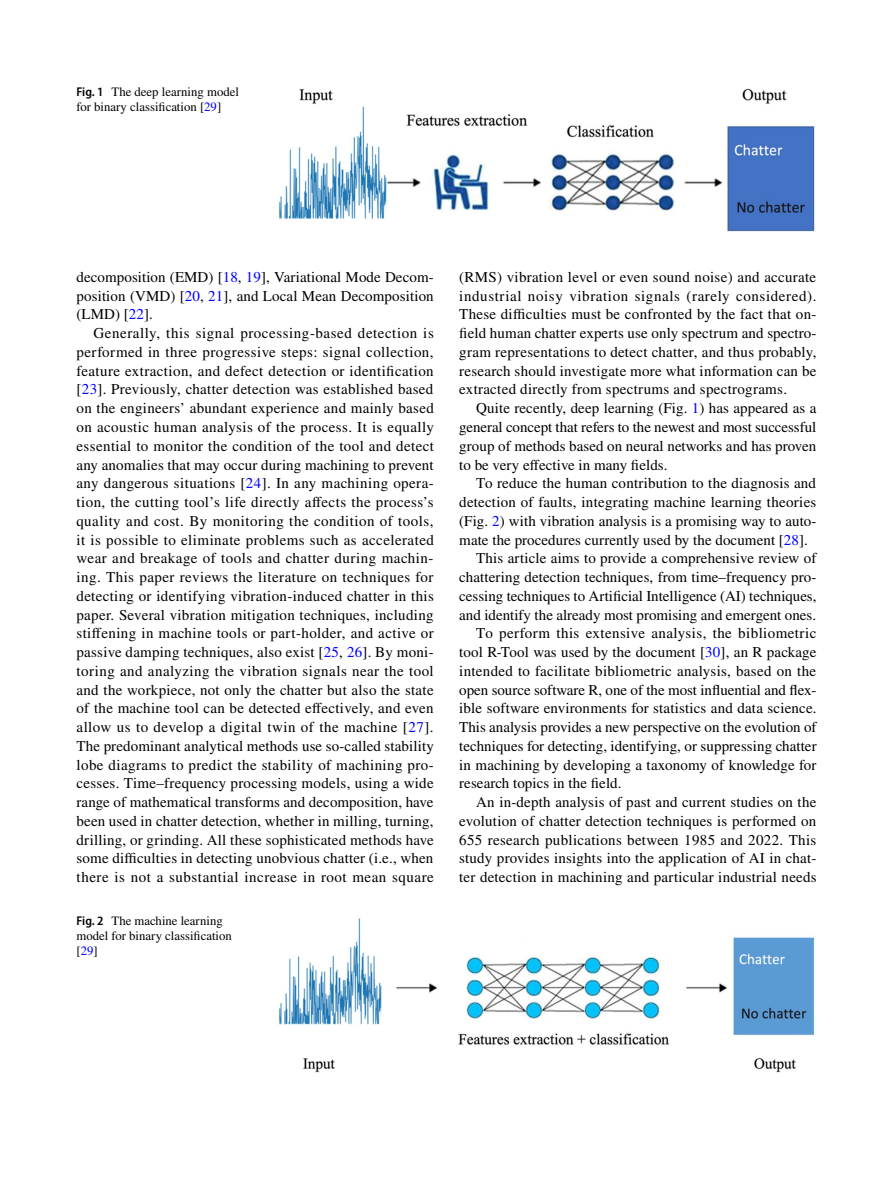
<style>
.page{position:relative;width:893px;height:1187px;background:#fff}
.page>*{position:absolute;margin:0;border:0;box-sizing:border-box;transform-origin:0 0}
.t1{font:15px/18.8px "STIX";letter-spacing:.01em;color:#000;text-align:justify}
.t2{font:15px "STIX";letter-spacing:.03em;color:#000}
.t3{font:12.75px/15px "STIX";color:#000}
.s1{font-family:"Myriad Pro";font-weight:600;font-stretch:semi-condensed}
.s2{color:#00f}
</style>
<div class="page">
<img style="left:278px;top:88px;width:537px;height:144px">
<img style="left:278px;top:917px;width:537px;height:156px">
<p class="t3" style="left:77px;top:85px;width:164px"><span class="s1">Fig. 1</span> The deep learning model for binary classification [<span class="s2">29</span>]</p>
<p class="t1" style="left:77px;top:268px;width:359px">decomposition (EMD) [<span class="s2">18</span>, <span class="s2">19</span>], Variational Mode Decom&shy;position (VMD) [<span class="s2">20</span>, <span class="s2">21</span>], and Local Mean Decomposition (LMD) [<span class="s2">22</span>].</p>
<p class="t1" style="left:77px;top:325px;width:359px;text-indent:17px">Generally, this signal processing-based detection is performed in three progressive steps: signal collection, feature extraction, and defect detection or identification [<span class="s2">23</span>]. Previously, chatter detection was established based on the engineers’ abundant experience and mainly based on acoustic human analysis of the process. It is equally essential to monitor the condition of the tool and detect any anomalies that may occur during machining to prevent any dangerous situations [<span class="s2">24</span>]. In any machining opera&shy;tion, the cutting tool’s life directly affects the process’s quality and cost. By monitoring the condition of tools, it is possible to eliminate problems such as accelerated wear and breakage of tools and chatter during machin&shy;ing. This paper reviews the literature on techniques for detecting or identifying vibration-induced chatter in this paper. Several vibration mitigation techniques, including stiffening in machine tools or part-holder, and active or passive damping techniques, also exist [<span class="s2">25</span>, <span class="s2">26</span>]. By moni&shy;toring and analyzing the vibration signals near the tool and the workpiece, not only the chatter but also the state of the machine tool can be detected effectively, and even allow us to develop a digital twin of the machine [<span class="s2">27</span>].<br>The predominant analytical methods use so-called stability lobe diagrams to predict the stability of machining pro&shy;cesses. Time–frequency processing models, using a wide range of mathematical transforms and decomposition, have been used in chatter detection, whether in milling, turning, drilling, or grinding. All these sophisticated methods have some difficulties in detecting unobvious chatter (i.e., when there is not a substantial increase in root mean square</p>
<p class="t3" style="left:77px;top:913px;width:157px"><span class="s1">Fig. 2</span> The machine learning model for binary classification [<span class="s2">29</span>]</p>
<p class="t1" style="left:459px;top:268px;width:359px">(RMS) vibration level or even sound noise) and accurate industrial noisy vibration signals (rarely considered).<br>These difficulties must be confronted by the fact that on&shy;field human chatter experts use only spectrum and spectro&shy;gram representations to detect chatter, and thus probably, research should investigate more what information can be extracted directly from spectrums and spectrograms.</p>
<p class="t1" style="left:459px;top:400px;width:359px;text-indent:17px">Quite recently, deep learning (Fig. <span class="s2">1</span>) has appeared as a general concept that refers to the newest and most successful group of methods based on neural networks and has proven to be very effective in many fields.</p>
<p class="t1" style="left:476px;top:475px;width:341px">To reduce the human contribution to the diagnosis and</p>
<p class="t1" style="left:459px;top:493px;width:359px">detection of faults, integrating machine learning theories</p>
<p class="t1" style="left:459px;top:512px;width:359px">(Fig. <span class="s2">2</span>) with vibration analysis is a promising way to auto-</p>
<p class="t1" style="left:459px;top:531px;width:350px">mate the procedures currently used by the document [<span class="s2">28</span>].</p>
<p class="t1" style="left:476px;top:550px;width:342px">This article aims to provide a comprehensive review of</p>
<p class="t1" style="left:459px;top:568px;width:359px">chattering detection techniques, from time–frequency pro-</p>
<p class="t1" style="left:459px;top:587px;width:359px">cessing techniques to Artificial Intelligence (AI) techniques,</p>
<p class="t1" style="left:459px;top:606px;width:358px">and identify the already most promising and emergent ones.</p>
<p class="t2" style="left:476px;top:623px;width:342px">To perform this extensive analysis, the bibliometric</p>
<p class="t1" style="left:459px;top:643px;width:359px">tool R-Tool was used by the document [<span class="s2">30</span>], an R package</p>
<p class="t1" style="left:459px;top:662px;width:358px">intended to facilitate bibliometric analysis, based on the</p>
<p class="t1" style="left:459px;top:681px;width:359px">open source software R, one of the most influential and flex-</p>
<p class="t1" style="left:459px;top:700px;width:359px">ible software environments for statistics and data science.</p>
<p class="t1" style="left:459px;top:718px;width:359px">This analysis provides a new perspective on the evolution of</p>
<p class="t1" style="left:459px;top:737px;width:359px">techniques for detecting, identifying, or suppressing chatter</p>
<p class="t1" style="left:459px;top:756px;width:359px">in machining by developing a taxonomy of knowledge for</p>
<p class="t1" style="left:459px;top:775px;width:164px">research topics in the field.</p>
<p class="t1" style="left:476px;top:793px;width:342px">An in-depth analysis of past and current studies on the</p>
<p class="t1" style="left:459px;top:812px;width:358px">evolution of chatter detection techniques is performed on</p>
<p class="t1" style="left:459px;top:831px;width:359px">655 research publications between 1985 and 2022. This</p>
<p class="t1" style="left:459px;top:850px;width:359px">study provides insights into the application of AI in chat-</p>
<p class="t1" style="left:459px;top:868px;width:359px">ter detection in machining and particular industrial needs</p>
</div>
